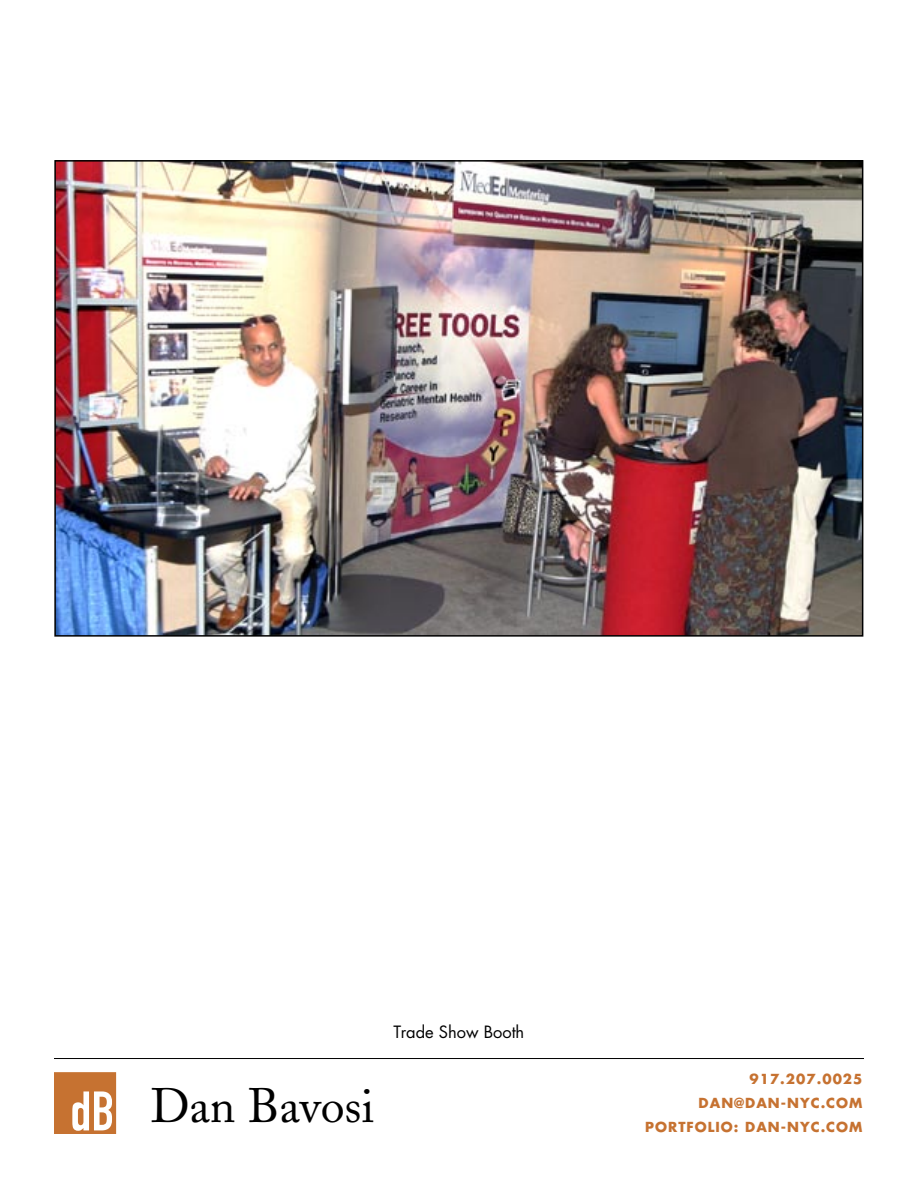
<style>
.page{position:relative;width:918px;height:1188px;background:#fff}
.page>*{position:absolute;margin:0;border:0;box-sizing:border-box;transform-origin:0 0}
.t1{font:48px "Adobe Caslon";color:#000}
.t2{font:16.5px "Futura Std";color:#000}
.t3{font:700 13.5px "Futura Std";letter-spacing:.075em;color:#c67231}
</style>
<div class="page">
<img style="left:57px;top:163px;width:803px;height:471px">
<hr style="left:54px;top:1058px;width:810px;height:1px;background:#000">
<svg style="left:54px;top:1072px;width:62px;height:62px"></svg>
<p class="t1" style="left:150px;top:1077px;width:226px">Dan Bavosi</p>
<p class="t2" style="left:394px;top:1021px;width:132px">Trade Show Booth</p>
<p class="t3" style="left:749px;top:1070px;width:115px">917.207.0025</p>
<p class="t3" style="left:699px;top:1094px;width:165px">DAN@DAN-NYC.COM</p>
<p class="t3" style="left:645px;top:1118px;width:219px">PORTFOLIO: DAN-NYC.COM</p>
</div>
